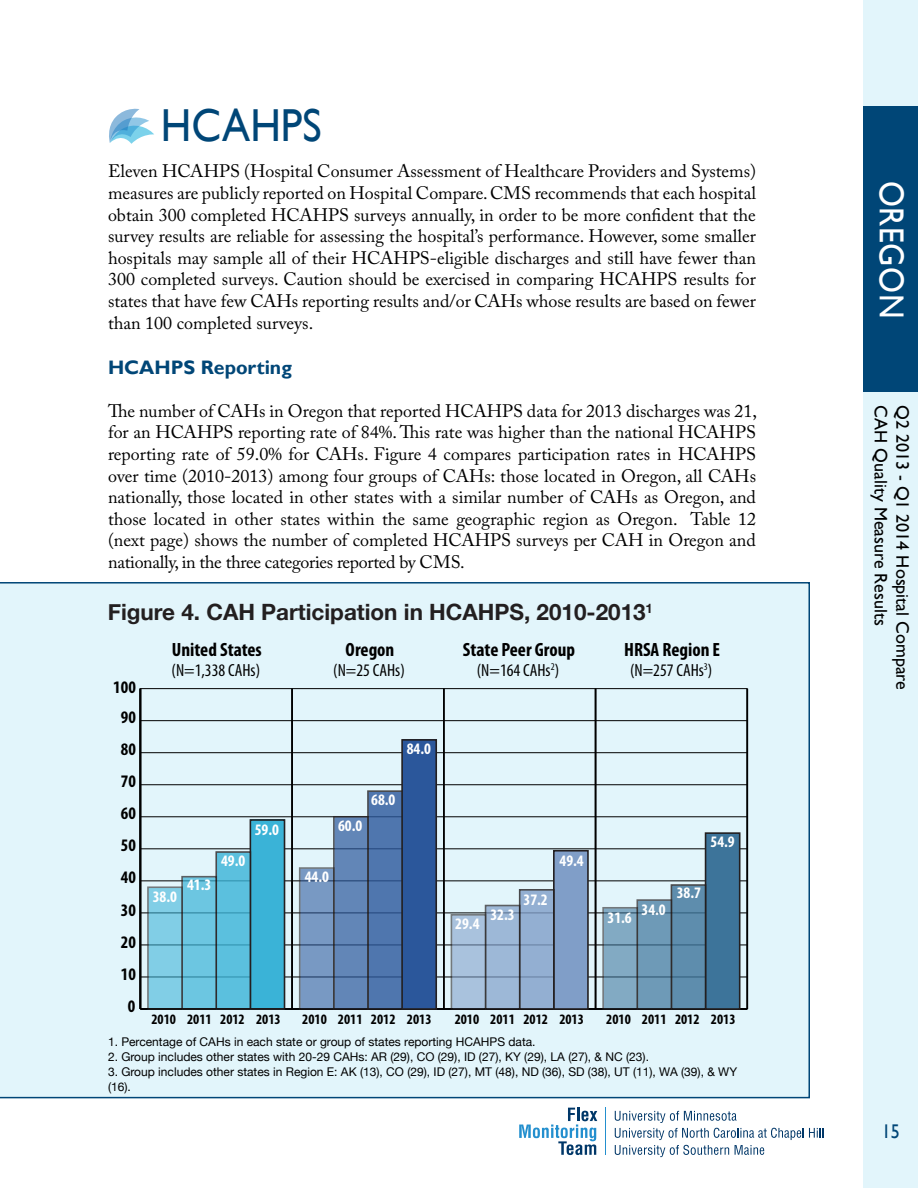
<style>
.page{position:relative;width:918px;height:1188px;background:#fff}
.page>*{position:absolute;margin:0;border:0;box-sizing:border-box;transform-origin:0 0}
.t1{font:46.2px "Gill Sans";color:#004677;scale:.91 1}
.t2{font:34.65px "Gill Sans";letter-spacing:.02em;color:#fff;scale:.91 1}
.t3{font:700 22.5px "Helvetica Neue";color:#231f20}
.t4{font:19.8px "Gill Sans";color:#004677;scale:.91 1}
.t5{font:700 19.5px "Gill Sans";color:#004677}
.t6{font:700 condensed 19.2px "Myriad Pro";color:#000}
.t7{font:18px/21.6px "Adobe Caslon Pro";letter-spacing:-.005em;color:#000;text-align:justify}
.t8{font:18px "Gill Sans";color:#000}
.t9{font:condensed 17.7px "Myriad Pro";color:#000}
.t10{font:700 condensed 17.7px "Myriad Pro";color:#000}
.t11{font:700 condensed 16.05px "Myriad Pro";color:#fff}
.t12{font:700 condensed 14.4px "Myriad Pro";color:#000}
.t13{font:12px/15px "Helvetica Neue";color:#000}
.t14{font:condensed 10.35px "Myriad Pro";color:#000}
</style>
<div class="page">
<div style="left:864px;top:0;width:54px;height:1188px;background:#e2f5fb"></div>
<div style="left:864px;top:107px;width:54px;height:285px;background:#004677"></div>
<div style="left:0;top:582px;width:810px;height:516px;background:#e2f5fb"></div>
<svg style="left:109px;top:109px;width:45px;height:34px"></svg>
<svg style="left:519px;top:1108px;width:78px;height:47px"></svg>
<svg style="left:615px;top:1111px;width:209px;height:46px"></svg>
<hr style="left:605px;top:1108px;width:1px;height:47px;background:#238fce">
<hr style="left:140px;top:977px;width:607px;height:1px;background:#000">
<hr style="left:140px;top:945px;width:607px;height:1px;background:#000">
<hr style="left:140px;top:913px;width:607px;height:1px;background:#000">
<hr style="left:140px;top:881px;width:607px;height:1px;background:#000">
<hr style="left:140px;top:849px;width:607px;height:1px;background:#000">
<hr style="left:140px;top:817px;width:607px;height:1px;background:#000">
<hr style="left:140px;top:784px;width:607px;height:1px;background:#000">
<hr style="left:140px;top:752px;width:607px;height:1px;background:#000">
<hr style="left:140px;top:720px;width:607px;height:1px;background:#000">
<hr style="left:140px;top:688px;width:607px;height:1px;background:#000">
<div style="left:250px;top:820px;width:35px;height:189px;background:#3ab3d7"></div>
<div style="left:250px;top:819px;width:35px;height:191px;border:2px solid #231f20"></div>
<div style="left:216px;top:852px;width:34px;height:157px;background:#5bc0de"></div>
<div style="left:215px;top:851px;width:36px;height:159px;border:2px solid #231f20"></div>
<div style="left:184px;top:879px;width:30px;height:128px;background:#6cc6e1"></div>
<div style="left:181px;top:876px;width:36px;height:134px;border:2px solid #231f20"></div>
<div style="left:148px;top:887px;width:34px;height:122px;background:#81cee6"></div>
<div style="left:147px;top:886px;width:36px;height:124px;border:2px solid #231f20"></div>
<hr style="left:140px;top:1008px;width:607px;height:2px;background:#000">
<hr style="left:291px;top:689px;width:2px;height:320px;background:#000">
<hr style="left:443px;top:689px;width:2px;height:320px;background:#000">
<hr style="left:595px;top:689px;width:1px;height:320px;background:#000">
<hr style="left:746px;top:689px;width:2px;height:320px;background:#000">
<hr style="left:140px;top:689px;width:1px;height:320px;background:#000">
<hr style="left:250px;top:1008px;width:35px;height:2px;background:#231f20">
<div style="left:402px;top:740px;width:34px;height:269px;background:#2b579b"></div>
<div style="left:401px;top:739px;width:36px;height:271px;border:2px solid #231f20"></div>
<div style="left:554px;top:851px;width:34px;height:158px;background:#809ec8"></div>
<div style="left:553px;top:850px;width:36px;height:160px;border:2px solid #231f20"></div>
<div style="left:706px;top:833px;width:34px;height:176px;background:#3d749a"></div>
<div style="left:705px;top:832px;width:35px;height:178px;border:2px solid #231f20"></div>
<hr style="left:216px;top:1008px;width:34px;height:2px;background:#231f20">
<div style="left:368px;top:791px;width:34px;height:218px;background:#4f76ae"></div>
<div style="left:367px;top:790px;width:36px;height:220px;border:2px solid #231f20"></div>
<div style="left:520px;top:890px;width:34px;height:119px;background:#93afd2"></div>
<div style="left:519px;top:889px;width:36px;height:121px;border:2px solid #231f20"></div>
<div style="left:671px;top:885px;width:35px;height:124px;background:#5e8dad"></div>
<div style="left:671px;top:884px;width:35px;height:126px;border:2px solid #231f20"></div>
<hr style="left:182px;top:1008px;width:34px;height:2px;background:#231f20">
<div style="left:334px;top:817px;width:34px;height:192px;background:#6286b7"></div>
<div style="left:333px;top:816px;width:36px;height:194px;border:2px solid #231f20"></div>
<div style="left:488px;top:908px;width:29px;height:99px;background:#9db8d7"></div>
<div style="left:485px;top:905px;width:35px;height:105px;border:2px solid #231f20"></div>
<div style="left:637px;top:900px;width:34px;height:109px;background:#6e9ab7"></div>
<div style="left:636px;top:899px;width:36px;height:111px;border:2px solid #231f20"></div>
<hr style="left:148px;top:1008px;width:34px;height:2px;background:#231f20">
<div style="left:300px;top:868px;width:34px;height:141px;background:#7899c3"></div>
<div style="left:299px;top:867px;width:36px;height:143px;border:2px solid #231f20"></div>
<div style="left:451px;top:915px;width:35px;height:94px;background:#a9c2dd"></div>
<div style="left:451px;top:914px;width:35px;height:96px;border:2px solid #231f20"></div>
<div style="left:605px;top:910px;width:30px;height:97px;background:#82aac3"></div>
<div style="left:602px;top:907px;width:36px;height:103px;border:2px solid #231f20"></div>
<h1 class="t1" style="left:161px;top:99px;width:178px">HCAHPS</h1>
<p class="t7" style="left:108px;top:160px;width:650px">Eleven HCAHPS (Hospital Consumer Assessment of Healthcare Providers and Systems) measures are publicly reported on Hospital Compare. CMS recommends that each hospital obtain 300 completed HCAHPS surveys annually, in order to be more confident that the survey results are reliable for assessing the hospital’s performance. However, some smaller hospitals may sample all of their HCAHPS-eligible discharges and still have fewer than 300 completed surveys. Caution should be exercised in comparing HCAHPS results for states that have few CAHs reporting results and/or CAHs whose results are based on fewer than 100 completed surveys.</p>
<p class="t5" style="left:108px;top:355px;width:185px">HCAHPS Reporting</p>
<p class="t7" style="left:108px;top:400px;width:651px">The number of CAHs in Oregon that reported HCAHPS data for 2013 discharges was 21, for an HCAHPS reporting rate of 84%. This rate was higher than the national HCAHPS reporting rate of 59.0% for CAHs. Figure 4 compares participation rates in HCAHPS over time (2010-2013) among four groups of CAHs: those located in Oregon, all CAHs nationally, those located in other states with a similar number of CAHs as Oregon, and those located in other states within the same geographic region as Oregon. Table 12 (next page) shows the number of completed HCAHPS surveys per CAH in Oregon and nationally, in the three categories reported by CMS.</p>
<p class="t3" style="left:108px;top:598px;width:547px">Figure 4. CAH Participation in HCAHPS, 2010-2013<sup>1</sup></p>
<p class="t10" style="left:113px;top:676px;width:24px">100</p>
<p class="t10" style="left:121px;top:706px;width:17px">90</p>
<p class="t10" style="left:121px;top:738px;width:17px">80</p>
<p class="t10" style="left:121px;top:770px;width:17px">70</p>
<p class="t10" style="left:121px;top:802px;width:17px">60</p>
<p class="t10" style="left:121px;top:835px;width:17px">50</p>
<p class="t10" style="left:121px;top:867px;width:17px">40</p>
<p class="t10" style="left:121px;top:899px;width:17px">30</p>
<p class="t10" style="left:121px;top:931px;width:17px">20</p>
<p class="t10" style="left:121px;top:963px;width:17px">10</p>
<p class="t10" style="left:128px;top:995px;width:9px">0</p>
<p class="t6" style="left:172px;top:638px;width:92px">United States</p>
<p class="t9" style="left:172px;top:659px;width:90px">(N=1,338 CAHs)</p>
<p class="t6" style="left:346px;top:638px;width:50px">Oregon</p>
<p class="t6" style="left:463px;top:638px;width:114px">State Peer Group</p>
<p class="t6" style="left:624px;top:638px;width:98px">HRSA Region E</p>
<p class="t9" style="left:630px;top:659px;width:84px">(N=257 CAHs<sup>3</sup>)</p>
<p class="t14" style="left:551px;top:660px;width:5px">2</p>
<p class="t9" style="left:333px;top:659px;width:73px">(N=25 CAHs)</p>
<p class="t9" style="left:477px;top:659px;width:84px">(N=164 CAHs )</p>
<p class="t11" style="left:407px;top:739px;width:26px">84.0</p>
<p class="t11" style="left:371px;top:789px;width:26px">68.0</p>
<p class="t11" style="left:255px;top:819px;width:26px">59.0</p>
<p class="t11" style="left:338px;top:816px;width:26px">60.0</p>
<p class="t11" style="left:711px;top:832px;width:26px">54.9</p>
<p class="t11" style="left:221px;top:851px;width:26px">49.0</p>
<p class="t11" style="left:560px;top:851px;width:26px">49.4</p>
<p class="t11" style="left:153px;top:887px;width:26px">38.0</p>
<p class="t11" style="left:187px;top:875px;width:26px">41.3</p>
<p class="t11" style="left:305px;top:867px;width:26px">44.0</p>
<p class="t11" style="left:455px;top:913px;width:26px">29.4</p>
<p class="t11" style="left:490px;top:905px;width:26px">32.3</p>
<p class="t11" style="left:524px;top:889px;width:26px">37.2</p>
<p class="t11" style="left:608px;top:907px;width:26px">31.6</p>
<p class="t11" style="left:642px;top:900px;width:26px">34.0</p>
<p class="t11" style="left:677px;top:883px;width:26px">38.7</p>
<p class="t12" style="left:151px;top:1010px;width:131px">2010 2011 2012 2013</p>
<p class="t12" style="left:302px;top:1010px;width:131px">2010 2011 2012 2013</p>
<p class="t12" style="left:455px;top:1010px;width:131px">2010 2011 2012 2013</p>
<p class="t12" style="left:606px;top:1010px;width:131px">2010 2011 2012 2013</p>
<p class="t13" style="left:108px;top:1034px;width:429px">1. Percentage of CAHs in each state or group of states reporting HCAHPS data.</p>
<p class="t13" style="left:108px;top:1049px;width:543px">2. Group includes other states with 20-29 CAHs: AR (29), CO (29), ID (27), KY (29), LA (27), &amp; NC (23).</p>
<p class="t13" style="left:108px;top:1064px;width:631px">3. Group includes other states in Region E: AK (13), CO (29), ID (27), MT (48), ND (36), SD (38), UT (11), WA (39), &amp; WY (16).</p>
<h2 class="t2" style="left:912px;top:181px;width:153px;rotate:90deg">OREGON</h2>
<p class="t8" style="left:891px;top:405px;width:222px;rotate:90deg">CAH Quality Measure Results</p>
<p class="t8" style="left:913px;top:405px;width:286px;rotate:90deg">Q2 2013 - Q1 2014 Hospital Compare</p>
<p class="t4" style="left:882px;top:1120px;width:21px">15</p>
</div>
